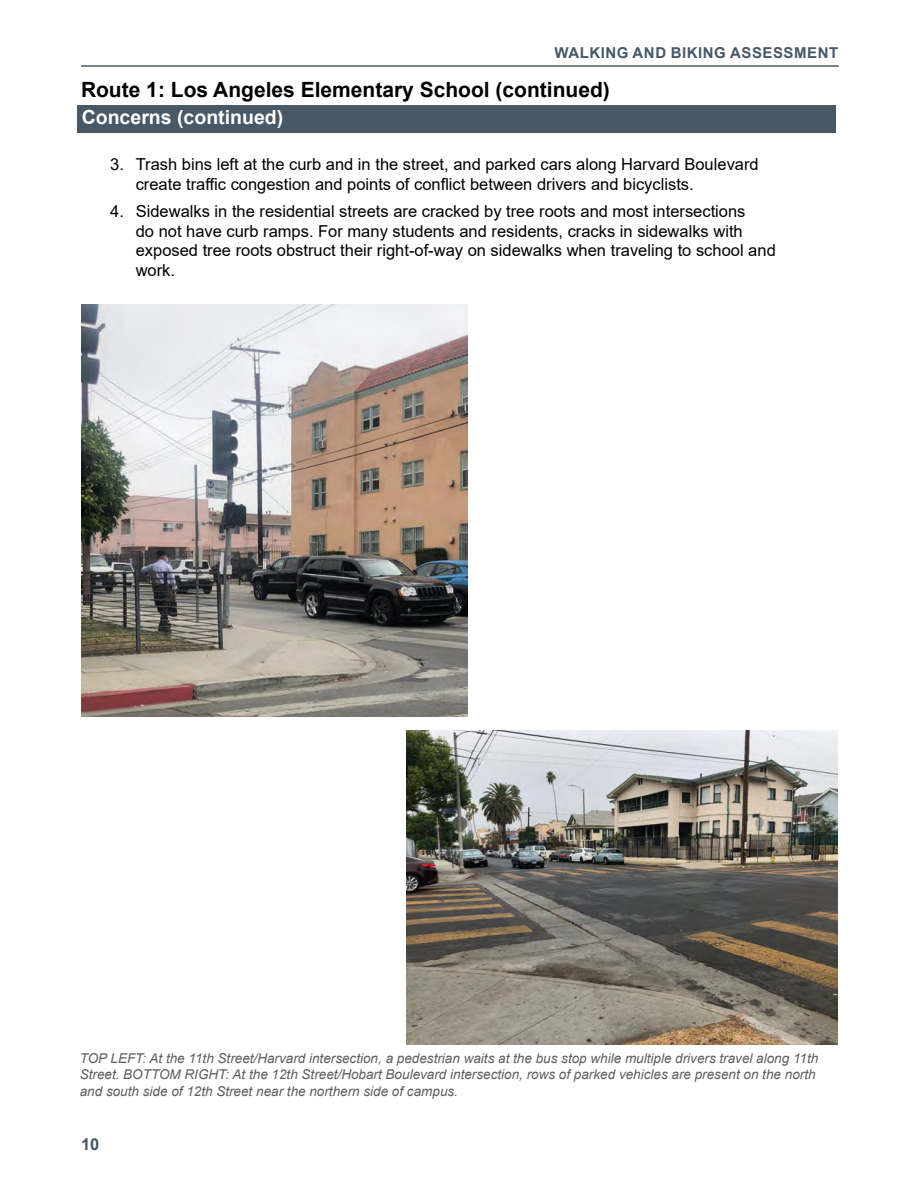
<style>
.page{position:relative;width:918px;height:1188px;background:#fff}
.page>*{position:absolute;margin:0;border:0;box-sizing:border-box;transform-origin:0 0}
.t1{font:700 21px "Arial";color:#000}
.t2{font:700 19.5px "Arial";color:#fff}
.t3{font:16.5px/19.8px "Arial";color:#000}
.t4{font:700 16.5px "Arial";color:#485865}
.t5{font:700 15px "Arial";color:#485865}
.t6{font:italic 13.5px/16.2px "Arial";color:#5c5e61}
</style>
<div class="page">
<img style="left:407px;top:731px;width:430px;height:314px">
<hr style="left:81px;top:65px;width:758px;height:2px;background:#485865">
<div style="left:77px;top:106px;width:759px;height:27px;background:#485865"></div>
<img style="left:82px;top:304px;width:386px;height:412px">
<p class="t5" style="left:554px;top:42px;width:25px">Walkin</p>
<p class="t5" style="left:617px;top:42px;width:74px">g and Bikin</p>
<p class="t5" style="left:714px;top:42px;width:39px">g Assessment</p>
<p class="t1" style="left:81px;top:75px;width:530px">Route 1: Los Angeles Elementary School (continued)</p>
<p class="t2" style="left:82px;top:104px;width:203px">Concerns (continued)</p>
<p class="t3" style="left:136px;top:154px;width:625px;text-indent:-25px">3. Trash bins left at the curb and in the street, and parked cars along Harvard Boulevard create traffic congestion and points of conflict between drivers and bicyclists.</p>
<p class="t3" style="left:136px;top:201px;width:642px;text-indent:-25px">4. Sidewalks in the residential streets are cracked by tree roots and most intersections<br>do not have curb ramps. For many students and residents, cracks in sidewalks with exposed tree roots obstruct their right-of-way on sidewalks when traveling to school and work.</p>
<p class="t6" style="left:80px;top:1050px;width:740px">TOP LEFT: At the 11th Street/Harvard intersection, a pedestrian waits at the bus stop while multiple drivers travel along 11th<br>Street. BOTTOM RIGHT: At the 12th Street/Hobart Boulevard intersection, rows of parked vehicles are present on the north and south side of 12th Street near the northern side of campus.</p>
<p class="t4" style="left:81px;top:1133px;width:20px">10</p>
</div>
